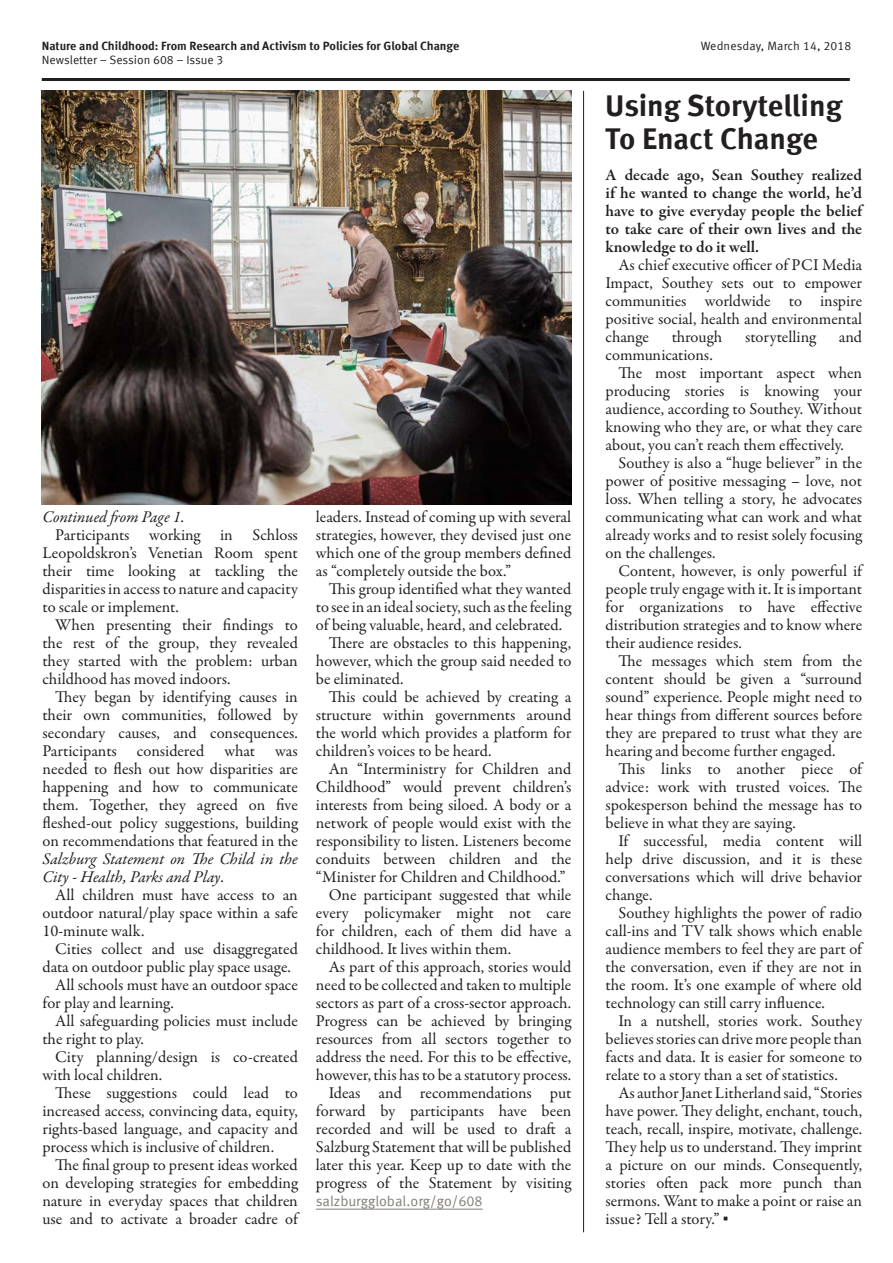
<style>
.page{position:relative;width:893px;height:1263px;background:#fff}
.page>*{position:absolute;margin:0;border:0;box-sizing:border-box;transform-origin:0 0}
.t1{font:700 30px/33px "Meta Offc";color:#231f20}
.Indent{font:16.5px/18px "Garamond Premr Pro";color:#231f20;text-align:justify}
.Opening{font:600 16.5px/18px "Garamond Premr Pro";letter-spacing:-.005em;color:#231f20;text-align:justify}
.Indent-2{font:italic 16.5px "Garamond Premr Pro";letter-spacing:-.005em;color:#231f20}
.Indent-3{font:14.25px "Meta Offc Norm";color:#847d78}
.t2{font:700 12px "Meta Offc";letter-spacing:-.005em;color:#231f20}
.t3{font:12px "Meta Offc Norm";color:#231f20}
.s1{font-style:italic}
.s2{font-family:"Arial"}
</style>
<div class="page">
<hr style="left:42px;top:78px;width:808px;height:3px;background:#231f20">
<hr style="left:316px;top:1209px;width:167px;height:1px;background:#847d78">
<img style="left:41px;top:90px;width:530px;height:414px">
<hr style="left:583px;top:91px;width:1px;height:1141px;background:#231f20">
<p class="t2" style="left:42px;top:38px;width:419px">Nature and Childhood: From Research and Activism to Policies for Global Change</p>
<p class="t3" style="left:701px;top:39px;width:152px">Wednesday, March 14, 2018</p>
<p class="t3" style="left:42px;top:53px;width:183px">Newsletter – Session 608 – Issue 3</p>
<p class="Indent-2" style="left:43px;top:506px;width:144px">Continued from Page 1.</p>
<p class="Indent" style="left:43px;top:526px;width:257px;text-indent:13px">Participants working in Schloss Leopoldskron’s Venetian Room spent their time looking at tackling the disparities in access to nature and capacity to scale or implement.</p>
<p class="Indent" style="left:43px;top:616px;width:257px;text-indent:13px">When presenting their findings to the rest of the group, they revealed they started with the problem: urban childhood has moved indoors.</p>
<p class="Indent" style="left:43px;top:688px;width:257px;text-indent:13px">They began by identifying causes in their own communities, followed by secondary causes, and consequences.<br>Participants considered what was needed to flesh out how disparities are happening and how to communicate them. Together, they agreed on five fleshed-out policy suggestions, building on recommendations that featured in the <span class="s1">Salzburg Statement on The Child in the City - Health, Parks and Play</span>.</p>
<p class="Indent" style="left:43px;top:886px;width:257px;text-indent:13px">All children must have access to an outdoor natural/play space within a safe 10-minute walk.</p>
<p class="Indent" style="left:43px;top:940px;width:257px;text-indent:13px">Cities collect and use disaggregated data on outdoor public play space usage.</p>
<p class="Indent" style="left:43px;top:976px;width:257px;text-indent:13px">All schools must have an outdoor space for play and learning.</p>
<p class="Indent" style="left:43px;top:1012px;width:257px;text-indent:13px">All safeguarding policies must include the right to play.</p>
<p class="Indent" style="left:43px;top:1048px;width:257px;text-indent:13px">City planning/design is co-created with local children.</p>
<p class="Indent" style="left:43px;top:1084px;width:257px;text-indent:13px">These suggestions could lead to increased access, convincing data, equity, rights-based language, and capacity and process which is inclusive of children.</p>
<p class="Indent" style="left:43px;top:1156px;width:257px;text-indent:13px">The final group to present ideas worked on developing strategies for embedding nature in everyday spaces that children use and to activate a broader cadre of</p>
<p class="Indent" style="left:316px;top:508px;width:257px">leaders. Instead of coming up with several strategies, however, they devised just one which one of the group members defined as “completely outside the box.”</p>
<p class="Indent" style="left:316px;top:580px;width:257px;text-indent:13px">This group identified what they wanted to see in an ideal society, such as the feeling of being valuable, heard, and celebrated.</p>
<p class="Indent" style="left:316px;top:634px;width:257px;text-indent:13px">There are obstacles to this happening, however, which the group said needed to be eliminated.</p>
<p class="Indent" style="left:316px;top:688px;width:257px;text-indent:13px">This could be achieved by creating a structure within governments around the world which provides a platform for children’s voices to be heard.</p>
<p class="Indent" style="left:316px;top:760px;width:257px;text-indent:13px">An “Interministry for Children and Childhood” would prevent children’s interests from being siloed. A body or a network of people would exist with the responsibility to listen. Listeners become conduits between children and the “Minister for Children and Childhood.”</p>
<p class="Indent" style="left:316px;top:886px;width:257px;text-indent:13px">One participant suggested that while every policymaker might not care for children, each of them did have a childhood. It lives within them.</p>
<p class="Indent" style="left:316px;top:958px;width:257px;text-indent:13px">As part of this approach, stories would need to be collected and taken to multiple sectors as part of a cross-sector approach.<br>Progress can be achieved by bringing resources from all sectors together to address the need. For this to be effective, however, this has to be a statutory process.</p>
<p class="Indent" style="left:316px;top:1084px;width:257px;text-indent:13px">Ideas and recommendations put forward by participants have been recorded and will be used to draft a Salzburg Statement that will be published later this year. Keep up to date with the progress of the Statement by visiting</p>
<p class="Indent-3" style="left:316px;top:1193px;width:168px">salzburgglobal.org/go/608</p>
<p class="t1" style="left:605px;top:90px;width:239px">Using Storytelling<br>To Enact Change</p>
<p class="Opening" style="left:606px;top:166px;width:258px">A decade ago, Sean Southey realized if he wanted to change the world, he’d have to give everyday people the belief to take care of their own lives and the knowledge to do it well.</p>
<p class="Indent" style="left:606px;top:256px;width:258px;text-indent:13px">As chief executive officer of PCI Media Impact, Southey sets out to empower communities worldwide to inspire positive social, health and environmental change</p>
<p class="Indent" style="left:672px;top:328px;width:52px">through</p>
<p class="Indent" style="left:745px;top:328px;width:72px">storytelling</p>
<p class="Indent" style="left:839px;top:328px;width:25px">and</p>
<p class="Indent" style="left:606px;top:346px;width:109px">communications.</p>
<p class="Indent" style="left:606px;top:364px;width:258px;text-indent:13px">The most important aspect when producing stories is knowing your audience, according to Southey. Without knowing who they are, or what they care about, you can’t reach them effectively.</p>
<p class="Indent" style="left:606px;top:454px;width:258px;text-indent:13px">Southey is also a “huge believer” in the power of positive messaging – love, not loss. When telling a story, he advocates communicating what can work and what already works and to resist solely focusing on the challenges.</p>
<p class="Indent" style="left:606px;top:562px;width:258px;text-indent:13px">Content, however, is only powerful if people truly engage with it. It is important for organizations to have effective distribution strategies and to know where their audience resides.</p>
<p class="Indent" style="left:606px;top:652px;width:258px;text-indent:13px">The messages which stem from the content should be given a “surround sound” experience. People might need to hear things from different sources before they are prepared to trust what they are hearing and become further engaged.</p>
<p class="Indent" style="left:606px;top:760px;width:258px;text-indent:13px">This links to another piece of advice: work with trusted voices. The spokesperson behind the message has to believe in what they are saying.</p>
<p class="Indent" style="left:606px;top:832px;width:258px;text-indent:13px">If successful, media content will help drive discussion, and it is these conversations which will drive behavior change.</p>
<p class="Indent" style="left:606px;top:904px;width:258px;text-indent:13px">Southey highlights the power of radio call-ins and TV talk shows which enable audience members to feel they are part of the conversation, even if they are not in the room. It’s one example of where old technology can still carry influence.</p>
<p class="Indent" style="left:606px;top:1012px;width:258px;text-indent:13px">In a nutshell, stories work. Southey believes stories can drive more people than facts and data. It is easier for someone to relate to a story than a set of statistics.</p>
<p class="Indent" style="left:606px;top:1084px;width:258px;text-indent:13px">As author Janet Litherland said, “Stories have power. They delight, enchant, touch, teach, recall, inspire, motivate, challenge.<br>They help us to understand. They imprint a picture on our minds. Consequently, stories often pack more punch than sermons. Want to make a point or raise an issue? Tell a story.” <span class="s2">▪</span></p>
</div>
